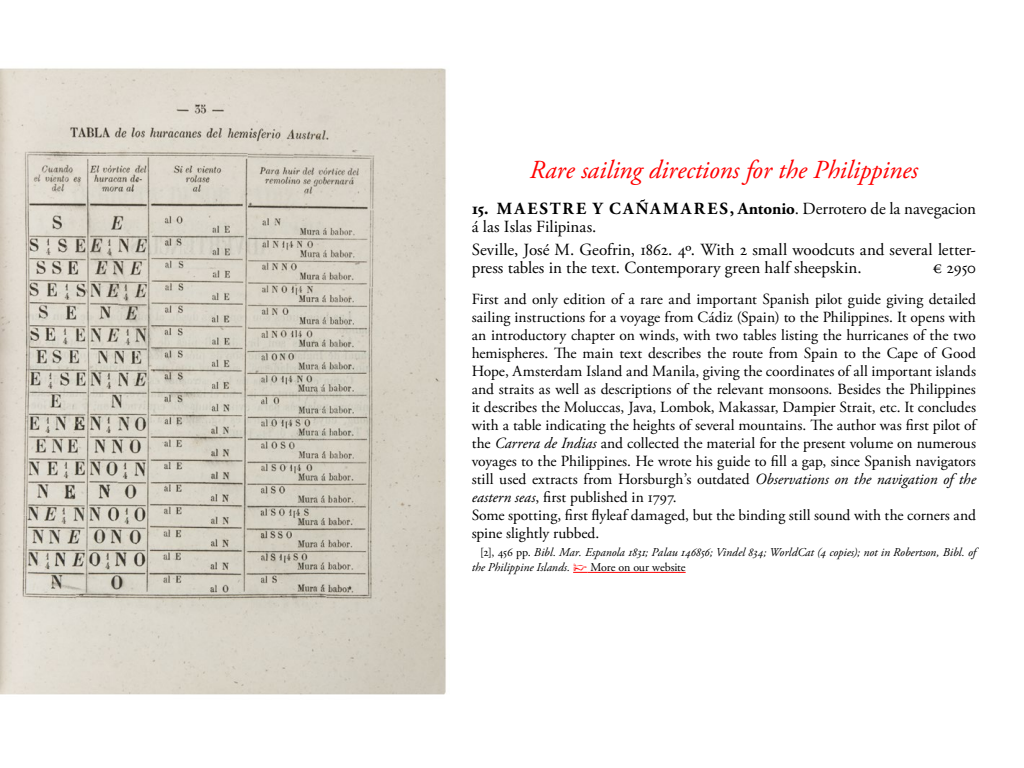
<style>
.page{position:relative;width:1024px;height:768px;background:#fff}
.page>*{position:absolute;margin:0;border:0;box-sizing:border-box;transform-origin:0 0}
.t1{font:italic 26px "Adobe Garamond Pro";letter-spacing:-.005em;color:#f00}
.t2{font:17px/18px "Adobe Garamond Pro";letter-spacing:-.01em;color:#000}
.t3{font:15.5px/18px "Adobe Garamond Pro";letter-spacing:-.015em;color:#000}
.t4{font:italic 12px/15px "Adobe Garamond Pro";color:#000}
.s1{font-weight:700}
.s2{font-style:italic}
.s3{font-style:normal}
.s4{font-family:"IM FELL English PRO Roman";font-style:normal;color:#f00}
</style>
<div class="page">
<svg style="left:573px;top:572px;width:14px;height:1px"></svg>
<hr style="left:587px;top:572px;width:99px;height:1px;background:#f00">
<img style="left:0;top:68px;width:446px;height:627px">
<h1 class="t1" style="left:530px;top:154px;width:390px">Rare sailing directions for the Philippines</h1>
<p class="t2" style="left:472px;top:200px;width:506px"><span class="s1">15. M A ESTR E Y C A ÑA M A R ES, Antonio</span>. Derrotero de la navegacion á las Islas Filipinas.</p>
<p class="t2" style="left:472px;top:241px;width:506px">Seville, José M. Geofrin, 1862. 4º. With 2 small woodcuts and several letter&shy;press tables in the text. Contemporary green half sheepskin.</p>
<p class="t2" style="left:933px;top:259px;width:45px">€ 2950</p>
<p class="t3" style="left:472px;top:291px;width:506px">First and only edition of a rare and important Spanish pilot guide giving detailed sailing instructions for a voyage from Cádiz (Spain) to the Philippines. It opens with an introductory chapter on winds, with two tables listing the hurricanes of the two hemispheres. The main text describes the route from Spain to the Cape of Good Hope, Amsterdam Island and Manila, giving the coordinates of all important islands and straits as well as descriptions of the relevant monsoons. Besides the Philippines it describes the Moluccas, Java, Lombok, Makassar, Dampier Strait, etc. It concludes with a table indicating the heights of several mountains. The author was first pilot of the <span class="s2">Carrera de Indias</span> and collected the material for the present volume on numerous voyages to the Philippines. He wrote his guide to fill a gap, since Spanish navigators still used extracts from Horsburgh’s outdated <span class="s2">Observations on the navigation of the eastern seas</span>, first published in 1797.<br>Some spotting, first flyleaf damaged, but the binding still sound with the corners and spine slightly rubbed.</p>
<p class="t4" style="left:472px;top:545px;width:506px;text-indent:9px"><span class="s3">[2], 456 pp.</span> Bibl. Mar. Espanola 1831; Palau 146856; Vindel 834; WorldCat (4 copies); not in Robertson, Bibl. of the Philippine Islands. <span class="s4">☞</span> <span class="s3">More on our website</span></p>
</div>
